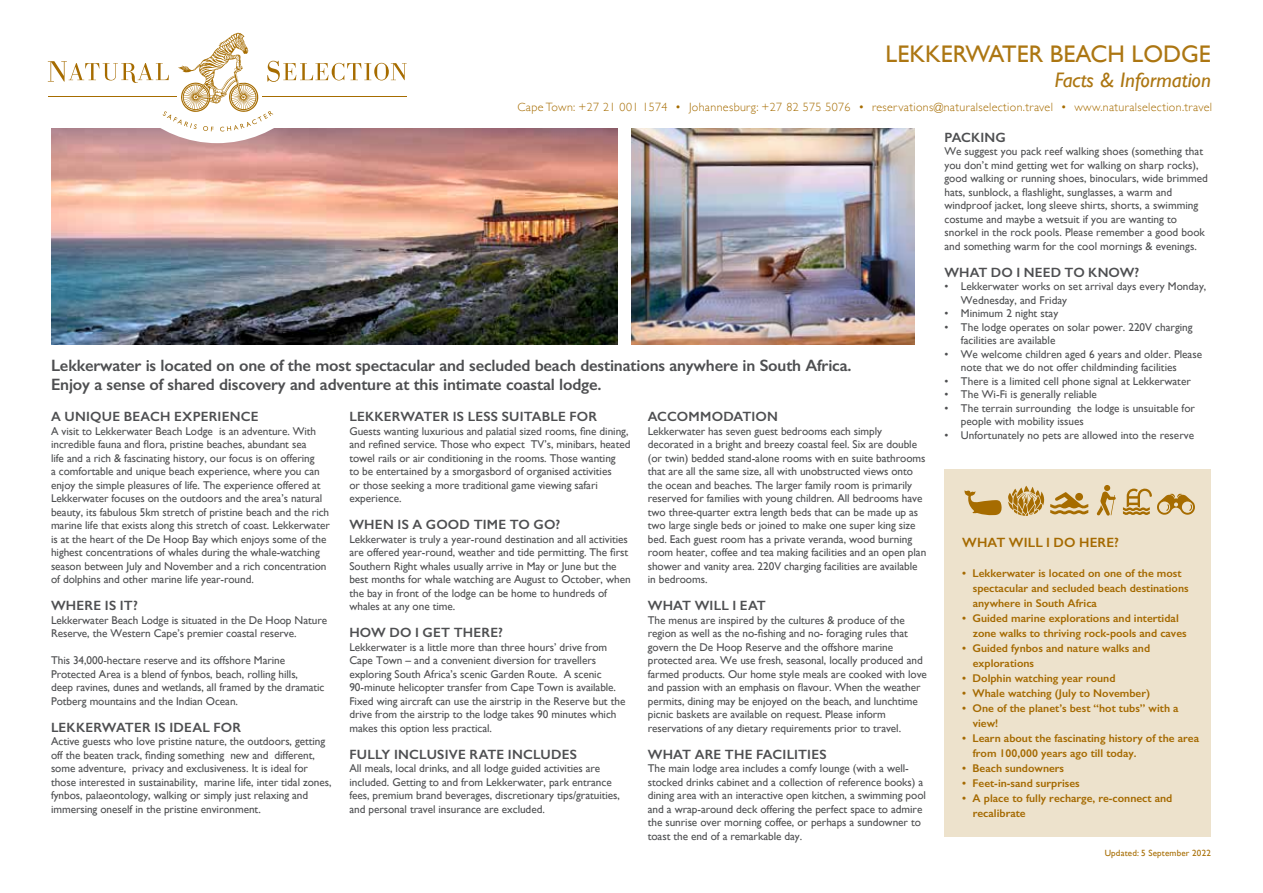
<style>
.page{position:relative;width:1263px;height:893px;background:#fff}
.page>*{position:absolute;margin:0;border:0;box-sizing:border-box;transform-origin:0 0}
.t1{font:24px "Gill Sans";color:#ac7612}
.t2{font:italic 21px "Gill Sans";color:#ac7612}
.t3{font:600 16.5px/19.5px "Gill Sans";letter-spacing:-.01em;color:#4e4f51}
.t4{font:600 13.5px "Gill Sans";letter-spacing:.015em;color:#4e4f51}
.t5{font:600 13.5px "Gill Sans";letter-spacing:.01em;color:#a56a01}
.t6{font:300 12px "Gill Sans";letter-spacing:.03em;color:#a66c00}
.t7{font:11.25px/13.5px "Gill Sans";letter-spacing:-.005em;color:#4e4f51}
.t8{font:600 11.25px/15px "Gill Sans";color:#a56a01}
.t9{font:9px "Gill Sans";letter-spacing:.02em;color:#a66c00}
</style>
<div class="page">
<img style="left:52px;top:129px;width:565px;height:215px">
<img style="left:632px;top:129px;width:283px;height:215px">
<svg style="left:48px;top:32px;width:359px;height:111px"></svg>
<hr style="left:48px;top:96px;width:128px;height:1px;background:#a66c00">
<hr style="left:262px;top:96px;width:145px;height:1px;background:#a66c00">
<div style="left:944px;top:469px;width:267px;height:368px;background:#ede2cc"></div>
<svg style="left:1096px;top:485px;width:20px;height:31px"></svg>
<svg style="left:1050px;top:492px;width:38px;height:23px"></svg>
<div style="left:1075px;top:493px;width:8px;height:8px;background:#a66c00;border-radius:50%"></div>
<svg style="left:964px;top:490px;width:38px;height:25px"></svg>
<svg style="left:1123px;top:488px;width:72px;height:27px"></svg>
<svg style="left:1008px;top:486px;width:36px;height:30px"></svg>
<h1 class="t1" style="left:885px;top:39px;width:327px">LEKKERWATER BEACH LODGE</h1>
<h2 class="t2" style="left:1055px;top:68px;width:158px">Facts &amp; Information</h2>
<p class="t6" style="left:517px;top:98px;width:696px">Cape Town: +27 21 001 1574 • Johannesburg: +27 82 575 5076 • reservations@naturalselection.travel • www.naturalselection.travel</p>
<h3 class="t3" style="left:51px;top:355px;width:802px">Lekkerwater is located on one of the most spectacular and secluded beach destinations anywhere in South Africa.<br>Enjoy a sense of shared discovery and adventure at this intimate coastal lodge.</h3>
<p class="t4" style="left:51px;top:408px;width:209px">A UNIQUE BEACH EXPERIENCE</p>
<p class="t7" style="left:51px;top:424px;width:280px">A visit to Lekkerwater Beach Lodge is an adventure. With incredible fauna and flora, pristine beaches, abundant sea<br>life and a rich &amp; fascinating history, our focus is on offering<br>a comfortable and unique beach experience, where you can enjoy the simple pleasures of life. The experience offered at Lekkerwater focuses on the outdoors and the area’s natural beauty, its fabulous 5km stretch of pristine beach and the rich marine life that exists along this stretch of coast. Lekkerwater is at the heart of the De Hoop Bay which enjoys some of the highest concentrations of whales during the whale-watching season between July and November and a rich concentration of dolphins and other marine life year-round.</p>
<p class="t4" style="left:51px;top:597px;width:88px">WHERE IS IT?</p>
<p class="t7" style="left:51px;top:613px;width:278px">Lekkerwater Beach Lodge is situated in the De Hoop Nature<br>Reserve, the Western Cape’s premier coastal reserve.</p>
<p class="t7" style="left:51px;top:654px;width:275px">This 34,000-hectare reserve and its offshore Marine Protected Area is a blend of fynbos, beach, rolling hills,<br>deep ravines, dunes and wetlands, all framed by the dramatic Potberg mountains and the Indian Ocean.</p>
<p class="t4" style="left:51px;top:719px;width:192px">LEKKERWATER IS IDEAL FOR</p>
<p class="t7" style="left:51px;top:735px;width:282px">Active guests who love pristine nature, the outdoors, getting off the beaten track, finding something new and different, some adventure, privacy and exclusiveness. It is ideal for those interested in sustainability, marine life, inter tidal zones, fynbos, palaeontology, walking or simply just relaxing and immersing oneself in the pristine environment.</p>
<p class="t4" style="left:349px;top:408px;width:249px">LEKKERWATER IS LESS SUITABLE FOR</p>
<p class="t7" style="left:349px;top:424px;width:282px">Guests wanting luxurious and palatial sized rooms, fine dining, and refined service. Those who expect TV’s, minibars, heated towel rails or air conditioning in the rooms. Those wanting<br>to be entertained by a smorgasbord of organised activities<br>or those seeking a more traditional game viewing safari experience.</p>
<p class="t4" style="left:349px;top:516px;width:212px">WHEN IS A GOOD TIME TO GO?</p>
<p class="t7" style="left:349px;top:532px;width:283px">Lekkerwater is truly a year-round destination and all activities are offered year-round, weather and tide permitting. The first Southern Right whales usually arrive in May or June but the best months for whale watching are August to October, when the bay in front of the lodge can be home to hundreds of whales at any one time.</p>
<p class="t4" style="left:349px;top:624px;width:155px">HOW DO I GET THERE?</p>
<p class="t7" style="left:349px;top:640px;width:277px">Lekkerwater is a little more than three hours’ drive from Cape Town – and a convenient diversion for travellers exploring South Africa’s scenic Garden Route. A scenic 90-minute helicopter transfer from Cape Town is available.<br>Fixed wing aircraft can use the airstrip in the Reserve but the drive from the airstrip to the lodge takes 90 minutes which makes this option less practical.</p>
<p class="t4" style="left:349px;top:746px;width:229px">FULLY INCLUSIVE RATE INCLUDES</p>
<p class="t7" style="left:349px;top:762px;width:272px">All meals, local drinks, and all lodge guided activities are included. Getting to and from Lekkerwater, park entrance fees, premium brand beverages, discretionary tips/gratuities, and personal travel insurance are excluded.</p>
<p class="t4" style="left:648px;top:408px;width:132px">ACCOMMODATION</p>
<p class="t7" style="left:648px;top:424px;width:280px">Lekkerwater has seven guest bedrooms each simply decorated in a bright and breezy coastal feel. Six are double (or twin) bedded stand-alone rooms with en suite bathrooms that are all the same size, all with unobstructed views onto the ocean and beaches. The larger family room is primarily reserved for families with young children. All bedrooms have two three-quarter extra length beds that can be made up as two large single beds or joined to make one super king size bed. Each guest room has a private veranda, wood burning room heater, coffee and tea making facilities and an open plan shower and vanity area. 220V charging facilities are available in bedrooms.</p>
<p class="t4" style="left:648px;top:597px;width:120px">WHAT WILL I EAT</p>
<p class="t7" style="left:648px;top:613px;width:281px">The menus are inspired by the cultures &amp; produce of the region as well as the no-fishing and no- foraging rules that govern the De Hoop Reserve and the offshore marine protected area. We use fresh, seasonal, locally produced and farmed products. Our home style meals are cooked with love and passion with an emphasis on flavour. When the weather permits, dining may be enjoyed on the beach, and lunchtime picnic baskets are available on request. Please inform reservations of any dietary requirements prior to travel.</p>
<p class="t4" style="left:648px;top:746px;width:180px">WHAT ARE THE FACILITIES</p>
<p class="t7" style="left:648px;top:762px;width:280px">The main lodge area includes a comfy lounge (with a well&shy;stocked drinks cabinet and a collection of reference books) a dining area with an interactive open kitchen, a swimming pool and a wrap-around deck offering the perfect space to admire the sunrise over morning coffee, or perhaps a sundowner to toast the end of a remarkable day.</p>
<p class="t4" style="left:944px;top:129px;width:63px">PACKING</p>
<p class="t7" style="left:944px;top:144px;width:265px">We suggest you pack reef walking shoes (something that you don’t mind getting wet for walking on sharp rocks), good walking or running shoes, binoculars, wide brimmed hats, sunblock, a flashlight, sunglasses, a warm and windproof jacket, long sleeve shirts, shorts, a swimming costume and maybe a wetsuit if you are wanting to snorkel in the rock pools. Please remember a good book and something warm for the cool mornings &amp; evenings.</p>
<p class="t4" style="left:944px;top:264px;width:197px">WHAT DO I NEED TO KNOW?</p>
<p class="t7" style="left:961px;top:279px;width:247px;text-indent:-17px">• Lekkerwater works on set arrival days every Monday,<br>Wednesday, and Friday</p>
<p class="t7" style="left:944px;top:306px;width:115px">• Minimum 2 night stay</p>
<p class="t7" style="left:961px;top:320px;width:233px;text-indent:-17px">• The lodge operates on solar power. 220V charging facilities are available</p>
<p class="t7" style="left:961px;top:347px;width:243px;text-indent:-17px">• We welcome children aged 6 years and older. Please note that we do not offer childminding facilities</p>
<p class="t7" style="left:944px;top:374px;width:248px">• There is a limited cell phone signal at Lekkerwater</p>
<p class="t7" style="left:944px;top:387px;width:154px">• The Wi-Fi is generally reliable</p>
<p class="t7" style="left:961px;top:401px;width:236px;text-indent:-17px">• The terrain surrounding the lodge is unsuitable for people with mobility issues</p>
<p class="t7" style="left:944px;top:428px;width:251px">• Unfortunately no pets are allowed into the reserve</p>
<p class="t5" style="left:962px;top:534px;width:158px">WHAT WILL I DO HERE?</p>
<p class="t8" style="left:973px;top:565px;width:217px;text-indent:-10px">• Lekkerwater is located on one of the most spectacular and secluded beach destinations anywhere in South Africa</p>
<p class="t8" style="left:973px;top:610px;width:215px;text-indent:-10px">• Guided marine explorations and intertidal zone walks to thriving rock-pools and caves</p>
<p class="t8" style="left:973px;top:640px;width:179px;text-indent:-10px">• Guided fynbos and nature walks and explorations</p>
<p class="t8" style="left:962px;top:670px;width:155px">• Dolphin watching year round</p>
<p class="t8" style="left:962px;top:685px;width:189px">• Whale watching (July to November)</p>
<p class="t8" style="left:973px;top:700px;width:207px;text-indent:-10px">• One of the planet’s best “hot tubs” with a view!</p>
<p class="t8" style="left:973px;top:730px;width:228px;text-indent:-10px">• Learn about the fascinating history of the area from 100,000 years ago till today.</p>
<p class="t8" style="left:962px;top:760px;width:103px">• Beach sundowners</p>
<p class="t8" style="left:962px;top:775px;width:119px">• Feet-in-sand surprises</p>
<p class="t8" style="left:973px;top:790px;width:201px;text-indent:-10px">• A place to fully recharge, re-connect and recalibrate</p>
<p class="t9" style="left:1105px;top:848px;width:108px">Updated: 5 September 2022</p>
</div>
